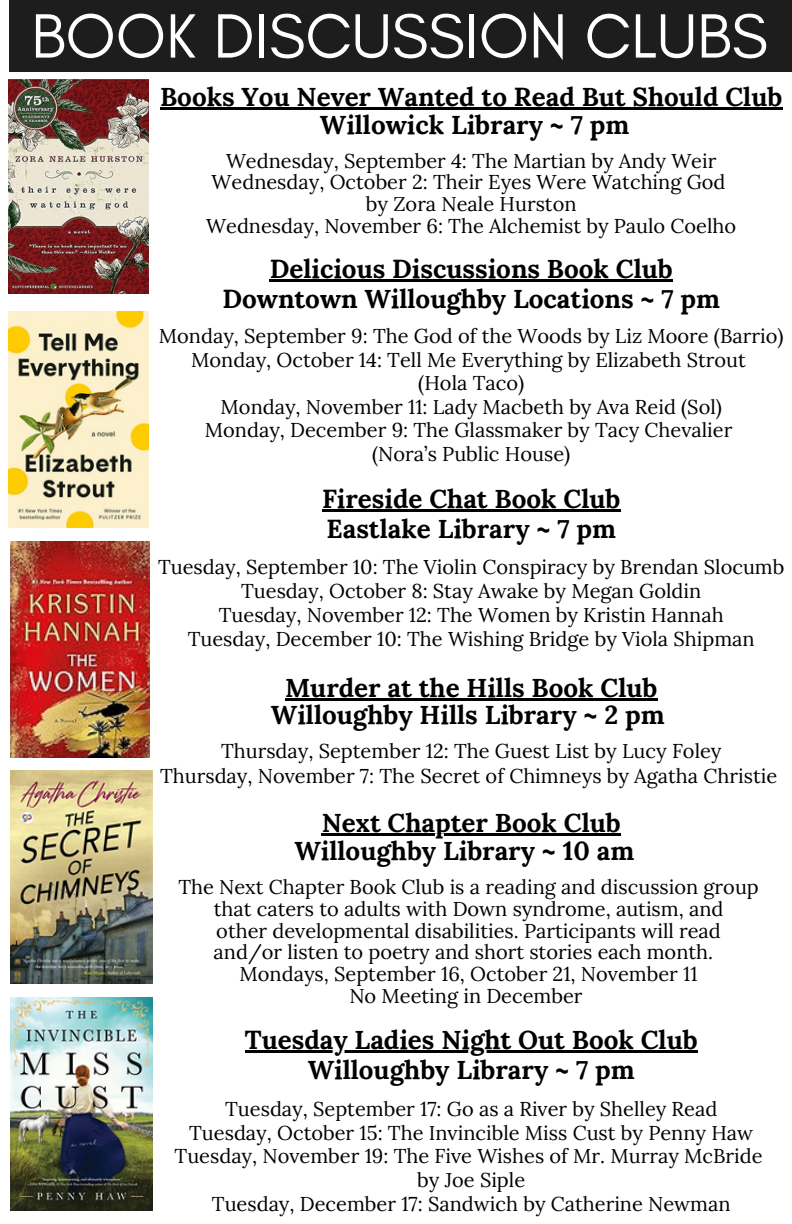
<style>
.page{position:relative;width:792px;height:1224px;background:#fff}
.page>*{position:absolute;margin:0;border:0;box-sizing:border-box;transform-origin:0 0}
.t1{font:63.8px "Glacial Indifference";color:#fff}
.t2{font:700 26px/29.6px "Lora";color:#000;text-align:center}
.t3{font:20px "Lora";color:#000}
</style>
<div class="page">
<div style="left:9px;top:0;width:783px;height:72px;background:#1d1d1d"></div>
<hr style="left:160px;top:108px;width:622px;height:2px;background:#000">
<hr style="left:270px;top:280px;width:403px;height:2px;background:#000">
<hr style="left:322px;top:510px;width:298px;height:2px;background:#000">
<hr style="left:285px;top:698px;width:373px;height:3px;background:#000">
<hr style="left:322px;top:833px;width:299px;height:3px;background:#000">
<hr style="left:245px;top:1050px;width:453px;height:3px;background:#000">
<img style="left:9px;top:79px;width:139px;height:215px">
<img style="left:9px;top:311px;width:139px;height:216px">
<img style="left:10px;top:541px;width:140px;height:216px">
<img style="left:10px;top:771px;width:143px;height:213px">
<img style="left:10px;top:998px;width:143px;height:213px">
<p class="t1" style="left:31px;top:-3px;width:738px">BOOK DISCUSSION CLUBS</p>
<h1 class="t2" style="left:160px;top:83px;width:624px;line-height:28px">Books You Never Wanted to Read But Should Club<br>Willowick Library ~ 7 pm</h1>
<p class="t3" style="left:226px;top:148px;width:492px">Wednesday, September 4: The Martian by Andy Weir</p>
<h2 class="t3" style="left:212px;top:169px;width:515px">Wednesday, October 2: Their Eyes Were Watching God</h2>
<p class="t3" style="left:366px;top:191px;width:212px">by Zora Neale Hurston</p>
<p class="t3" style="left:206px;top:213px;width:531px">Wednesday, November 6: The Alchemist by Paulo Coelho</p>
<p class="t2" style="left:223px;top:254px;width:499px">Delicious Discussions Book Club<br>Downtown Willoughby Locations ~ 7 pm</p>
<p class="t3" style="left:159px;top:323px;width:626px">Monday, September 9: The God of the Woods by Liz Moore (Barrio)</p>
<h2 class="t3" style="left:191px;top:347px;width:556px">Monday, October 14: Tell Me Everything by Elizabeth Strout</h2>
<p class="t3" style="left:418px;top:370px;width:107px">(Hola Taco)</p>
<p class="t3" style="left:221px;top:394px;width:503px">Monday, November 11: Lady Macbeth by Ava Reid (Sol)</p>
<p class="t3" style="left:205px;top:417px;width:529px">Monday, December 9: The Glassmaker by Tacy Chevalier</p>
<p class="t3" style="left:372px;top:441px;width:200px">(Nora’s Public House)</p>
<p class="t2" style="left:322px;top:484px;width:300px;text-align:left">Fireside Chat Book Club<br>Eastlake Library ~ 7 pm</p>
<p class="t3" style="left:158px;top:554px;width:628px">Tuesday, September 10: The Violin Conspiracy by Brendan Slocumb</p>
<h2 class="t3" style="left:241px;top:578px;width:462px">Tuesday, October 8: Stay Awake by Megan Goldin</h2>
<p class="t3" style="left:219px;top:602px;width:506px">Tuesday, November 12: The Women by Kristin Hannah</p>
<p class="t3" style="left:188px;top:626px;width:569px">Tuesday, December 10: The Wishing Bridge by Viola Shipman</p>
<p class="t2" style="left:271px;top:674px;width:395px;line-height:27.2px">Murder at the Hills Book Club<br>Willoughby Hills Library ~ 2 pm</p>
<p class="t3" style="left:221px;top:738px;width:502px">Thursday, September 12: The Guest List by Lucy Foley</p>
<h2 class="t3" style="left:160px;top:763px;width:619px">Thursday, November 7: The Secret of Chimneys by Agatha Christie</h2>
<p class="t2" style="left:295px;top:808px;width:341px;line-height:28.6px">Next Chapter Book Club<br>Willoughby Library ~ 10 am</p>
<p class="t3" style="left:178px;top:874px;width:582px">The Next Chapter Book Club is a reading and discussion group</p>
<h2 class="t3" style="left:214px;top:896px;width:511px">that caters to adults with Down syndrome, autism, and</h2>
<p class="t3" style="left:216px;top:918px;width:506px">other developmental disabilities. Participants will read</p>
<p class="t3" style="left:214px;top:939px;width:501px">and/or listen to poetry and short stories each month.</p>
<p class="t3" style="left:240px;top:961px;width:460px">Mondays, September 16, October 21, November 11</p>
<p class="t3" style="left:349px;top:983px;width:235px">No Meeting in December</p>
<p class="t2" style="left:245px;top:1024px;width:454px;line-height:30.6px">Tuesday Ladies Night Out Book Club<br>Willoughby Library ~ 7 pm</p>
<p class="t3" style="left:225px;top:1096px;width:494px">Tuesday, September 17: Go as a River by Shelley Read</p>
<h2 class="t3" style="left:189px;top:1120px;width:566px">Tuesday, October 15: The Invincible Miss Cust by Penny Haw</h2>
<p class="t3" style="left:175px;top:1143px;width:590px">Tuesday, November 19: The Five Wishes of Mr. Murray McBride</p>
<p class="t3" style="left:417px;top:1167px;width:109px">by Joe Siple</p>
<p class="t3" style="left:212px;top:1191px;width:520px">Tuesday, December 17: Sandwich by Catherine Newman</p>
</div>
